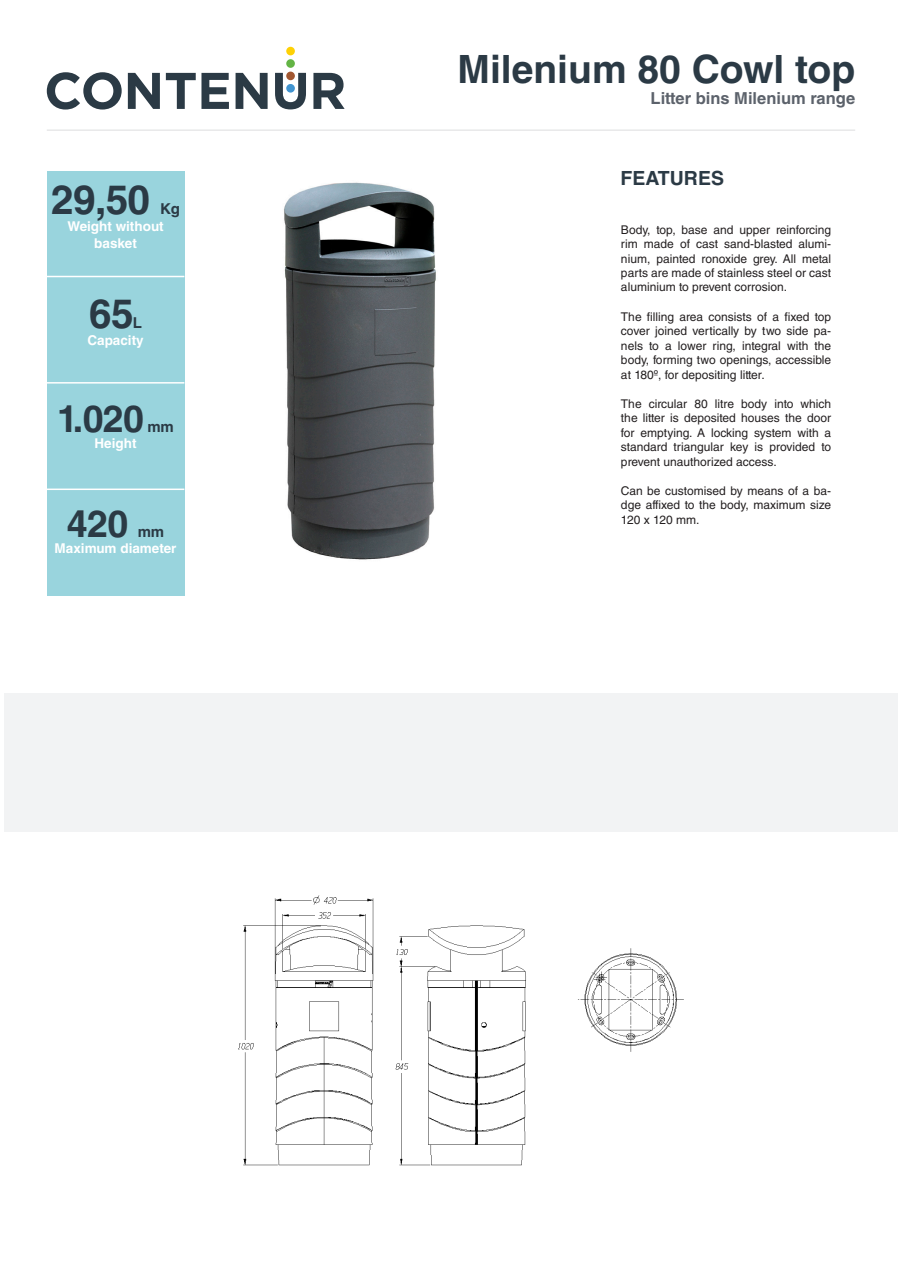
<style>
.page{position:relative;width:902px;height:1272px;background:#fff}
.page>*{position:absolute;margin:0;border:0;box-sizing:border-box;transform-origin:0 0}
.t1{font:700 40.5px "Helvetica LT Std";color:#2b3a45}
.t2{font:700 39px "Helvetica LT Std";color:#2b3a45}
.t3{font:700 37.5px "Helvetica LT Std";letter-spacing:-.015em;color:#2b3a45}
.t4{font:700 19.5px "Helvetica LT Std";color:#2b3a45}
.t5{font:700 16.5px "Helvetica LT Std";color:#5c626b}
.t6{font:700 15px "Helvetica LT Std";color:#2b3a45}
.t7{font:700 13.5px/16.5px "Helvetica LT Std";color:#fff;text-align:center}
.No_Spacing{font:12px/14.4px "Helvetica LT Std";color:#231f20;text-align:justify}
</style>
<div class="page">
<img style="left:238px;top:895px;width:446px;height:271px">
<div style="left:4px;top:693px;width:893px;height:138px;background:#f2f3f4"></div>
<svg style="left:47px;top:72px;width:75px;height:37px"></svg>
<svg style="left:128px;top:73px;width:32px;height:36px"></svg>
<svg style="left:166px;top:73px;width:63px;height:36px"></svg>
<svg style="left:235px;top:73px;width:32px;height:36px"></svg>
<svg style="left:313px;top:73px;width:31px;height:36px"></svg>
<svg style="left:275px;top:73px;width:31px;height:36px"></svg>
<div style="left:286px;top:59px;width:9px;height:9px;background:#63b445;border-radius:50%"></div>
<div style="left:286px;top:47px;width:9px;height:8px;background:#fed105;border-radius:50%"></div>
<div style="left:286px;top:84px;width:9px;height:9px;background:#4194d0;border-radius:50%"></div>
<img style="left:284px;top:182px;width:152px;height:378px">
<div style="left:47px;top:489px;width:137px;height:107px;background:#99d4dd"></div>
<div style="left:47px;top:383px;width:137px;height:107px;background:#99d4dd"></div>
<div style="left:47px;top:277px;width:137px;height:106px;background:#99d4dd"></div>
<div style="left:47px;top:171px;width:137px;height:106px;background:#99d4dd"></div>
<hr style="left:43px;top:488px;width:141px;height:2px;background:#fff">
<hr style="left:43px;top:382px;width:141px;height:1px;background:#fff">
<hr style="left:43px;top:276px;width:141px;height:1px;background:#fff">
<hr style="left:47px;top:130px;width:808px;height:1px;background:#dcdddf">
<p class="t1" style="left:51px;top:175px;width:100px">29,50</p>
<p class="t6" style="left:160px;top:200px;width:21px">Kg</p>
<p class="t7" style="left:67px;top:218px;width:98px">Weight without basket</p>
<p class="t1" style="left:89px;top:289px;width:46px">65</p>
<p class="t6" style="left:133px;top:314px;width:11px">L</p>
<p class="t7" style="left:87px;top:331px;width:58px">Capacity</p>
<p class="t3" style="left:57px;top:395px;width:88px">1.020</p>
<p class="t6" style="left:147px;top:417px;width:28px">mm</p>
<p class="t7" style="left:95px;top:435px;width:43px">Height</p>
<p class="t3" style="left:67px;top:500px;width:63px">420</p>
<p class="t6" style="left:138px;top:522px;width:28px">mm</p>
<p class="t7" style="left:55px;top:540px;width:123px">Maximum diameter</p>
<p class="t2" style="left:457px;top:45px;width:399px">Milenium 80 Cowl top</p>
<p class="t5" style="left:650px;top:88px;width:206px">Litter bins Milenium range</p>
<p class="t4" style="left:620px;top:166px;width:105px">FEATURES</p>
<p class="No_Spacing" style="left:621px;top:222px;width:212px">Body, top, base and upper reinforcing rim made of cast sand-blasted alumi&shy;nium, painted ronoxide grey. All metal parts are made of stainless steel or cast aluminium to prevent corrosion.</p>
<p class="No_Spacing" style="left:621px;top:309px;width:212px">The filling area consists of a fixed top cover joined vertically by two side pa&shy;nels to a lower ring, integral with the body, forming two openings, accessible at 180º, for depositing litter.</p>
<p class="No_Spacing" style="left:621px;top:396px;width:212px">The circular 80 litre body into which the litter is deposited houses the door for emptying. A locking system with a standard triangular key is provided to prevent unauthorized access.</p>
<p class="No_Spacing" style="left:621px;top:483px;width:212px">Can be customised by means of a ba&shy;dge affixed to the body, maximum size 120 x 120 mm.</p>
</div>
